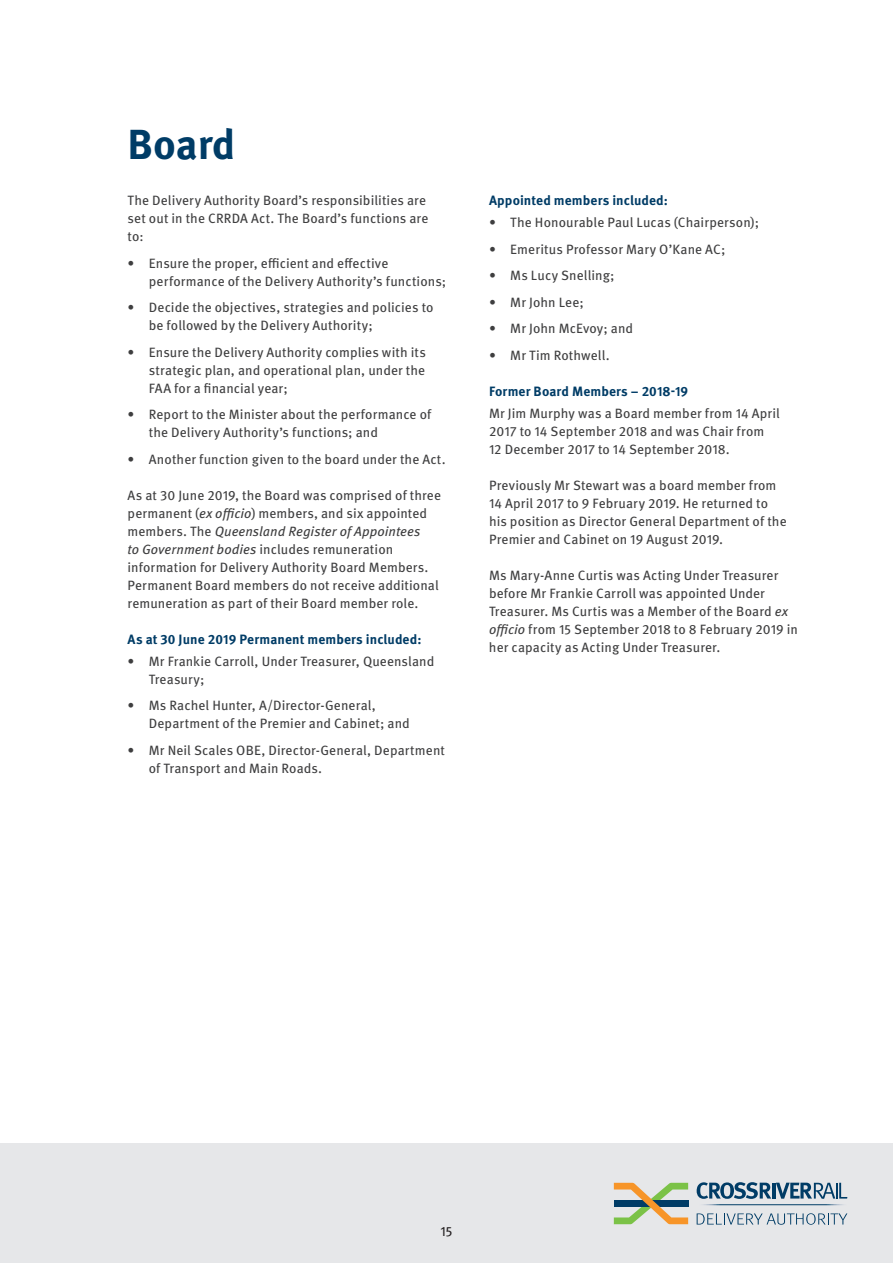
<style>
.page{position:relative;width:893px;height:1263px;background:#fff}
.page>*{position:absolute;margin:0;border:0;box-sizing:border-box;transform-origin:0 0}
.t1{font:700 42px "Meta Pro";letter-spacing:-.005em;color:#003c66}
.t2{font:13.5px/18px "Meta Pro";letter-spacing:.01em;color:#3e3e3f}
.t3{font:700 13.5px "Meta Pro";letter-spacing:.005em;color:#003c66}
.t4{font:13.5px "Meta Pro";color:#231f20}
.s1{font-style:italic}
</style>
<div class="page">
<div style="left:0;top:1144px;width:893px;height:119px;background:#e6e7e9"></div>
<svg style="left:697px;top:1182px;width:150px;height:17px"></svg>
<svg style="left:697px;top:1213px;width:150px;height:12px"></svg>
<svg style="left:614px;top:1183px;width:74px;height:41px"></svg>
<hr style="left:697px;top:1204px;width:150px;height:1px;background:#fff">
<h1 class="t1" style="left:128px;top:112px;width:109px">Board</h1>
<p class="t2" style="left:128px;top:190px;width:302px">The Delivery Authority Board’s responsibilities are set out in the CRRDA Act. The Board’s functions are to:</p>
<p class="t2" style="left:149px;top:253px;width:299px;text-indent:-21px">• Ensure the proper, efficient and effective performance of the Delivery Authority’s functions;</p>
<p class="t2" style="left:149px;top:297px;width:286px;text-indent:-21px">• Decide the objectives, strategies and policies to be followed by the Delivery Authority;</p>
<p class="t2" style="left:149px;top:342px;width:279px;text-align:justify;text-indent:-21px">• Ensure the Delivery Authority complies with its strategic plan, and operational plan, under the FAA for a financial year;</p>
<p class="t2" style="left:149px;top:404px;width:284px;text-indent:-21px">• Report to the Minister about the performance of the Delivery Authority’s functions; and</p>
<p class="t2" style="left:128px;top:449px;width:320px">• Another function given to the board under the Act.</p>
<p class="t2" style="left:128px;top:485px;width:315px">As at 30 June 2019, the Board was comprised of three permanent (<span class="s1">ex officio</span>) members, and six appointed members. The <span class="s1">Queensland Register of Appointees<br>to Government bodies</span> includes remuneration information for Delivery Authority Board Members.<br>Permanent Board members do not receive additional remuneration as part of their Board member role.</p>
<p class="t3" style="left:128px;top:628px;width:295px">As at 30 June 2019 Permanent members included:</p>
<p class="t2" style="left:149px;top:651px;width:287px;text-indent:-21px">• Mr Frankie Carroll, Under Treasurer, Queensland<br>Treasury;</p>
<p class="t2" style="left:149px;top:696px;width:263px;text-indent:-21px">• Ms Rachel Hunter, A/Director-General,<br>Department of the Premier and Cabinet; and</p>
<p class="t2" style="left:149px;top:740px;width:298px;text-indent:-21px">• Mr Neil Scales OBE, Director-General, Department of Transport and Main Roads.</p>
<p class="t3" style="left:489px;top:190px;width:180px">Appointed members included:</p>
<p class="t2" style="left:489px;top:213px;width:272px">• The Honourable Paul Lucas (Chairperson);</p>
<p class="t2" style="left:489px;top:239px;width:238px">• Emeritus Professor Mary O’Kane AC;</p>
<p class="t2" style="left:489px;top:266px;width:127px">• Ms Lucy Snelling;</p>
<p class="t2" style="left:489px;top:292px;width:96px">• Mr John Lee;</p>
<p class="t2" style="left:489px;top:319px;width:146px">• Mr John McEvoy; and</p>
<p class="t2" style="left:489px;top:345px;width:122px">• Mr Tim Rothwell.</p>
<p class="t3" style="left:489px;top:381px;width:201px">Former Board Members – 2018-19</p>
<p class="t2" style="left:489px;top:403px;width:292px">Mr Jim Murphy was a Board member from 14 April<br>2017 to 14 September 2018 and was Chair from<br>12 December 2017 to 14 September 2018.</p>
<p class="t2" style="left:489px;top:475px;width:299px">Previously Mr Stewart was a board member from 14 April 2017 to 9 February 2019. He returned to his position as Director General Department of the Premier and Cabinet on 19 August 2019.</p>
<p class="t2" style="left:489px;top:565px;width:310px">Ms Mary-Anne Curtis was Acting Under Treasurer before Mr Frankie Carroll was appointed Under Treasurer. Ms Curtis was a Member of the Board <span class="s1">ex officio</span> from 15 September 2018 to 8 February 2019 in her capacity as Acting Under Treasurer.</p>
<p class="t4" style="left:440px;top:1221px;width:14px">15</p>
</div>
